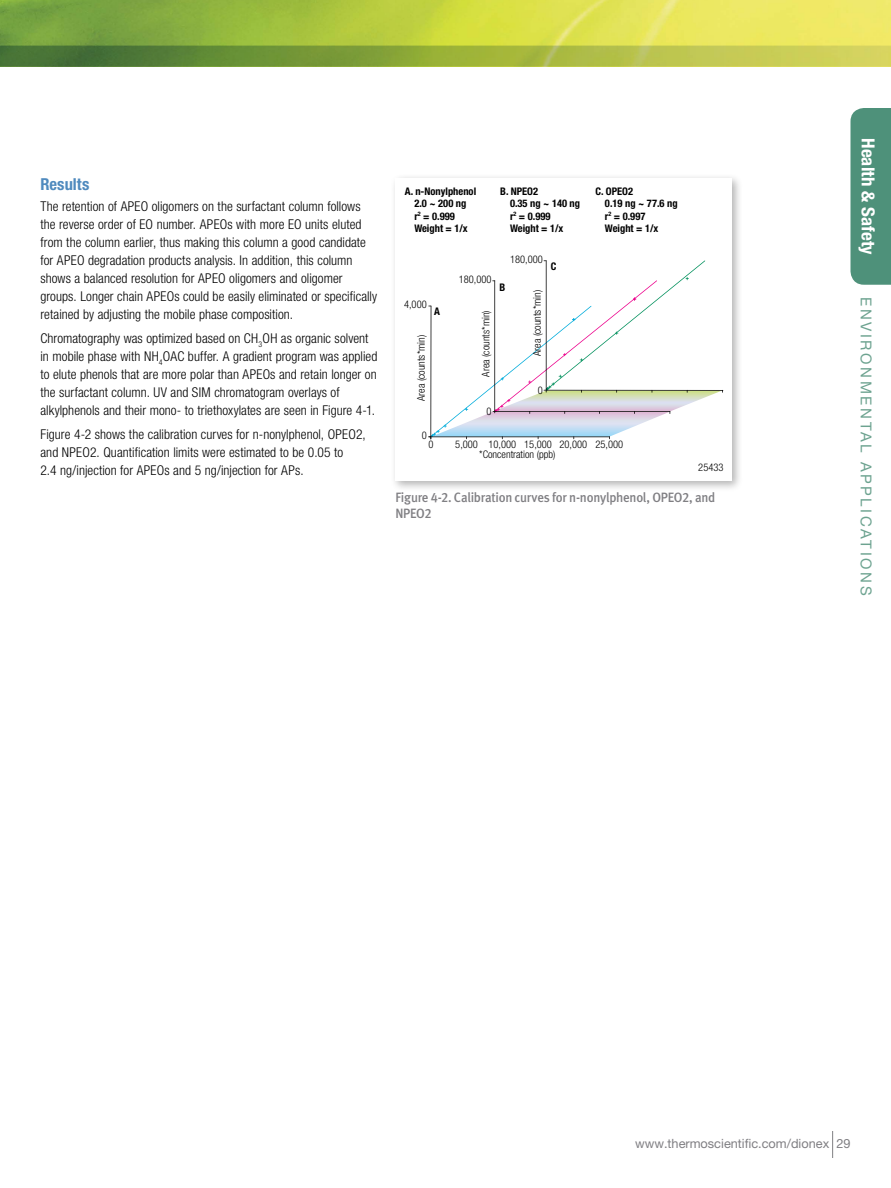
<style>
.page{position:relative;width:891px;height:1188px;background:#fff}
.page>*{position:absolute;margin:0;border:0;box-sizing:border-box;transform-origin:0 0}
.t1{font:700 condensed 18px "Helvetica Neue LT Std";color:#fff;scale:1.05 1}
.t2{font:700 condensed 16.5px "Helvetica Neue LT Std";color:#4f8abe}
.t3{font:15px "Helvetica Neue";letter-spacing:.175em;color:#6da390}
.t4{font:300 condensed 13.5px/18px "Helvetica Neue LT Std";letter-spacing:.005em;color:#000}
.t5{font:13.5px/16.5px "Meta Medium LF";letter-spacing:-.02em;color:#807f83;scale:.95 1}
.t6{font:12.75px "Helvetica Neue";color:#807f83}
.t7{font:300 condensed 10.5px/9.8px "Helvetica Neue";color:#000}
.t8{font:700 condensed 10.5px/12.6px "Helvetica Neue";color:#000}
</style>
<div class="page">
<svg style="left:832px;top:1131px;width:1px;height:27px"></svg>
<div style="left:390px;top:173px;width:354px;height:319px;background:#000;opacity:.3"></div>
<div style="left:395px;top:178px;width:337px;height:303px;background:#fff"></div>
<svg style="left:428px;top:260px;width:295px;height:179px"></svg>
<hr style="left:544px;top:390px;width:179px;height:1px;background:#000">
<hr style="left:546px;top:260px;width:1px;height:133px;background:#000">
<img style="left:0;top:0;width:891px;height:46px">
<svg style="left:0;top:46px;width:891px;height:21px;background:#90a742"></svg>
<div style="left:850px;top:108px;width:41px;height:177px;background:#4e917a"></div>
<p class="t2" style="left:40px;top:174px;width:50px">Results</p>
<p class="t4" style="left:40px;top:197px;width:338px">The retention of APEO oligomers on the surfactant column follows the reverse order of EO number. APEOs with more EO units eluted from the column earlier, thus making this column a good candidate for APEO degradation products analysis. In addition, this column shows a balanced resolution for APEO oligomers and oligomer groups. Longer chain APEOs could be easily eliminated or specifically retained by adjusting the mobile phase composition.</p>
<p class="t4" style="left:40px;top:329px;width:338px">Chromatography was optimized based on CH<sub>3</sub>OH as organic solvent in mobile phase with NH<sub>4</sub>OAC buffer. A gradient program was applied to elute phenols that are more polar than APEOs and retain longer on the surfactant column. UV and SIM chromatogram overlays of alkylphenols and their mono- to triethoxylates are seen in Figure 4-1.</p>
<p class="t4" style="left:41px;top:425px;width:327px">Figure 4-2 shows the calibration curves for n-nonylphenol, OPEO2, and NPEO2. Quantification limits were estimated to be 0.05 to<br>2.4 ng/injection for APEOs and 5 ng/injection for APs.</p>
<p class="t8" style="left:414px;top:184px;width:63px;text-indent:-9px">A. n-Nonylphenol<br>2.0 ~ 200 ng<br>r<sup>2</sup> = 0.999<br>Weight = 1/x</p>
<p class="t7" style="left:404px;top:299px;width:24px">4,000</p>
<p class="t8" style="left:434px;top:305px;width:7px">A</p>
<p class="t7" style="left:416px;top:401px;width:68px;rotate:-90deg">Area (counts*min)</p>
<p class="t7" style="left:459px;top:275px;width:34px">180,000</p>
<p class="t7" style="left:481px;top:377px;width:68px;rotate:-90deg">Area (counts*min)</p>
<p class="t7" style="left:487px;top:406px;width:7px">0</p>
<p class="t8" style="left:510px;top:184px;width:72px;text-indent:-10px">B. NPEO2<br>0.35 ng ~ 140 ng r<sup>2</sup> = 0.999<br>Weight = 1/x</p>
<p class="t7" style="left:510px;top:254px;width:34px">180,000</p>
<p class="t8" style="left:500px;top:280px;width:7px">B</p>
<p class="t7" style="left:532px;top:356px;width:68px;rotate:-90deg">Area (counts*min)</p>
<p class="t8" style="left:551px;top:260px;width:7px">C</p>
<p class="t7" style="left:538px;top:385px;width:7px">0</p>
<p class="t8" style="left:605px;top:184px;width:74px;text-indent:-9px">C. OPEO2<br>0.19 ng ~ 77.6 ng r<sup>2</sup> = 0.997<br>Weight = 1/x</p>
<p class="t7" style="left:422px;top:430px;width:7px">0</p>
<p class="t7" style="left:428px;top:439px;width:7px">0</p>
<p class="t7" style="left:479px;top:439px;width:146px;text-indent:-24px">5,000 10,000 15,000 20,000 25,000 *Concentration (ppb)</p>
<p class="t7" style="left:698px;top:463px;width:27px">25433</p>
<p class="t5" style="left:395px;top:489px;width:338px">Figure 4-2. Calibration curves for n-nonylphenol, OPEO2, and<br>NPEO2</p>
<h1 class="t1" style="left:879px;top:138px;width:112px;rotate:90deg">Health &amp; Safety</h1>
<p class="t3" style="left:875px;top:297px;width:300px;rotate:90deg">ENVIRONMENTAL APPLICATIONS</p>
<p class="t6" style="left:635px;top:1136px;width:217px">www.thermoscientific.com/dionex 29</p>
</div>
